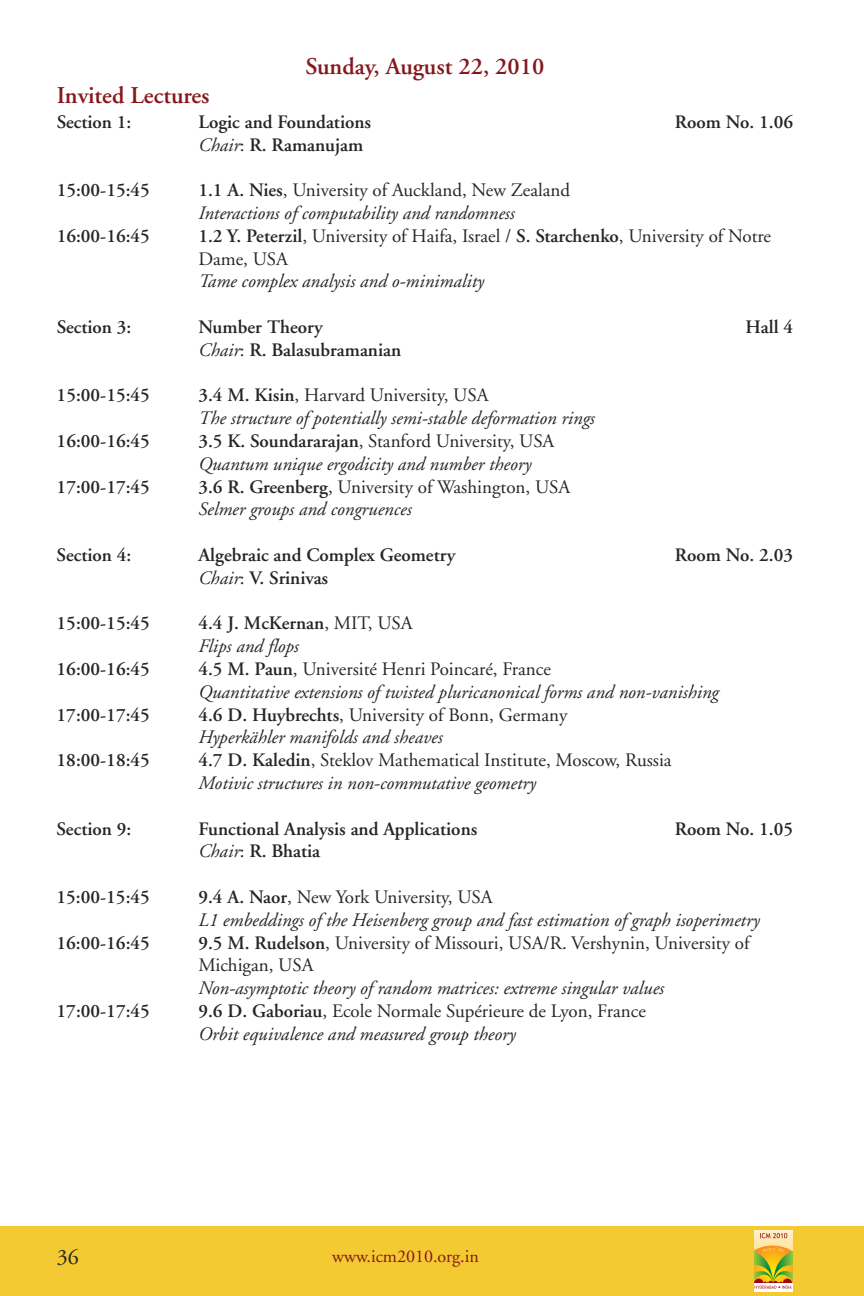
<style>
.page{position:relative;width:864px;height:1296px;background:#fff}
.page>*{position:absolute;margin:0;border:0;box-sizing:border-box;transform-origin:0 0}
.t1{font:600 24px "Adobe Garamond";color:#86181c}
.t2{font:22px "Adobe Garamond";color:#272627}
.t3{font:italic 19px/22.8px "Adobe Garamond";color:#272627}
.t4{font:600 19px/22.8px "Adobe Garamond";color:#272627}
.t5{font:19px/22.8px "Adobe Garamond";color:#272627}
.t6{font:18px "Adobe Garamond";color:#86181c}
.s1{font-weight:400;font-style:italic}
.s2{font-weight:400}
.s3{font-weight:600;font-style:normal}
.s4{font-style:normal}
.s5{font-weight:600}
.s6{font-style:italic}
</style>
<div class="page">
<div style="left:0;top:1226px;width:864px;height:70px;background:#f3ca32"></div>
<svg style="left:754px;top:1230px;width:39px;height:16px"></svg>
<svg style="left:760px;top:1233px;width:27px;height:5px"></svg>
<svg style="left:754px;top:1246px;width:39px;height:45px;background:#c5b448"></svg>
<p class="t1" style="left:306px;top:57px;width:240px">Sunday, August 22, 2010</p>
<p class="t1" style="left:57px;top:85px;width:154px">Invited Lectures</p>
<p class="t4" style="left:57px;top:112px;width:76px">Section 1:</p>
<p class="t4" style="left:198px;top:112px;width:174px">Logic and Foundations</p>
<p class="t4" style="left:675px;top:112px;width:120px">Room No. 1.06</p>
<p class="t4" style="left:198px;top:135px;width:166px"><span class="s1">Chair</span><span class="s2">:</span> R. Ramanujam</p>
<p class="t4" style="left:57px;top:181px;width:95px">15:00-15:45</p>
<p class="t3" style="left:198px;top:181px;width:373px"><span class="s3">1.1 A. Nies</span><span class="s4">, University of Auckland, New Zealand<br></span>Interactions of computability and randomness</p>
<p class="t4" style="left:57px;top:226px;width:95px">16:00-16:45</p>
<p class="t5" style="left:198px;top:226px;width:574px"><span class="s5">1.2 Y. Peterzil</span>, University of Haifa, Israel / <span class="s5">S. Starchenko</span>, University of Notre<br>Dame, USA</p>
<p class="t3" style="left:198px;top:272px;width:287px">Tame complex analysis and o-minimality</p>
<p class="t4" style="left:57px;top:317px;width:76px">Section 3:</p>
<p class="t4" style="left:198px;top:317px;width:126px">Number Theory</p>
<p class="t4" style="left:746px;top:317px;width:49px">Hall 4</p>
<p class="t4" style="left:198px;top:340px;width:204px"><span class="s1">Chair</span><span class="s2">:</span> R. Balasubramanian</p>
<p class="t4" style="left:57px;top:386px;width:95px">15:00-15:45</p>
<p class="t3" style="left:198px;top:386px;width:398px"><span class="s3">3.4 M. Kisin</span><span class="s4">, Harvard University, USA<br></span>The structure of potentially semi-stable deformation rings</p>
<p class="t4" style="left:57px;top:431px;width:95px">16:00-16:45</p>
<p class="t3" style="left:198px;top:431px;width:358px"><span class="s3">3.5 K. Soundararajan</span><span class="s4">, Stanford University, USA<br></span>Quantum unique ergodicity and number theory</p>
<p class="t4" style="left:57px;top:477px;width:95px">17:00-17:45</p>
<p class="t5" style="left:198px;top:477px;width:373px"><span class="s5">3.6 R. Greenberg</span>, University of Washington, USA<br><span class="s6">Selmer groups and congruences</span></p>
<p class="t4" style="left:57px;top:545px;width:76px">Section 4:</p>
<p class="t4" style="left:198px;top:545px;width:258px">Algebraic and Complex Geometry</p>
<p class="t4" style="left:675px;top:545px;width:120px">Room No. 2.03</p>
<p class="t4" style="left:198px;top:568px;width:131px"><span class="s1">Chair</span><span class="s2">:</span> V. Srinivas</p>
<p class="t4" style="left:57px;top:614px;width:95px">15:00-15:45</p>
<p class="t4" style="left:198px;top:614px;width:216px">4.4 J. McKernan<span class="s2">, MIT, USA<br></span><span class="s1">Flips and flops</span></p>
<p class="t4" style="left:57px;top:659px;width:95px">16:00-16:45</p>
<p class="t3" style="left:198px;top:659px;width:522px"><span class="s3">4.5 M. Paun</span><span class="s4">, Université Henri Poincaré, France<br></span>Quantitative extensions of twisted pluricanonical forms and non-vanishing</p>
<p class="t4" style="left:57px;top:705px;width:95px">17:00-17:45</p>
<p class="t3" style="left:198px;top:705px;width:371px"><span class="s3">4.6 D. Huybrechts</span><span class="s4">, University of Bonn, Germany<br></span>Hyperkähler manifolds and sheaves</p>
<p class="t4" style="left:57px;top:751px;width:95px">18:00-18:45</p>
<p class="t5" style="left:198px;top:751px;width:475px"><span class="s5">4.7 D. Kaledin</span>, Steklov Mathematical Institute, Moscow, Russia<br><span class="s6">Motivic structures in non-commutative geometry</span></p>
<p class="t4" style="left:57px;top:819px;width:76px">Section 9:</p>
<p class="t4" style="left:198px;top:819px;width:280px">Functional Analysis and Applications</p>
<p class="t4" style="left:675px;top:819px;width:120px">Room No. 1.05</p>
<p class="t4" style="left:198px;top:842px;width:123px"><span class="s1">Chair</span><span class="s2">:</span> R. Bhatia</p>
<p class="t4" style="left:57px;top:887px;width:95px">15:00-15:45</p>
<p class="t3" style="left:198px;top:887px;width:563px"><span class="s3">9.4 A. Naor</span><span class="s4">, New York University, USA<br></span>L1 embeddings of the Heisenberg group and fast estimation of graph isoperimetry</p>
<p class="t4" style="left:57px;top:933px;width:95px">16:00-16:45</p>
<p class="t5" style="left:198px;top:933px;width:553px"><span class="s5">9.5 M. Rudelson</span>, University of Missouri, USA/R. Vershynin, University of<br>Michigan, USA</p>
<p class="t3" style="left:198px;top:979px;width:467px">Non-asymptotic theory of random matrices: extreme singular values</p>
<p class="t4" style="left:57px;top:1001px;width:95px">17:00-17:45</p>
<p class="t3" style="left:198px;top:1001px;width:449px"><span class="s3">9.6 D. Gaboriau</span><span class="s4">, Ecole Normale Supérieure de Lyon, France<br></span>Orbit equivalence and measured group theory</p>
<p class="t2" style="left:57px;top:1249px;width:23px">36</p>
<p class="t6" style="left:332px;top:1249px;width:148px">www.icm2010.org.in</p>
</div>
